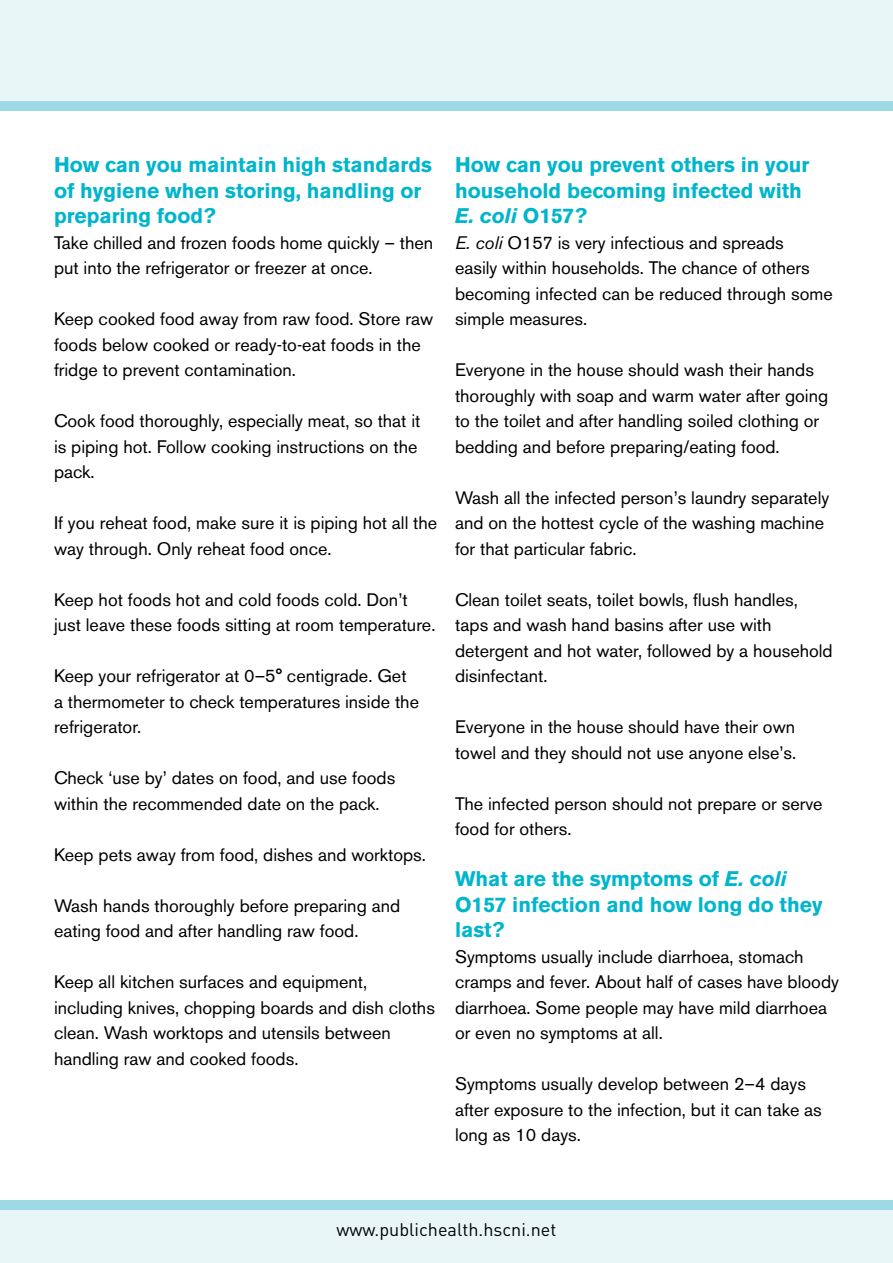
<style>
.page{position:relative;width:893px;height:1263px;background:#fff}
.page>*{position:absolute;margin:0;border:0;box-sizing:border-box;transform-origin:0 0}
.t1{font:700 21px/25.5px "Akzidenz Grotesk BE";color:#00b5cc}
.t2{font:18px/25.5px "Akzidenz Grotesk BE";color:#000}
.t3{font:18px "DIN";color:#000}
.s1{font-style:italic}
</style>
<div class="page">
<div style="left:1px;top:0;width:892px;height:107px;background:#e9f6f8"></div>
<div style="left:1px;top:1204px;width:892px;height:59px;background:#e9f6f8"></div>
<div style="left:1px;top:1199px;width:892px;height:10px;background:#9edae6"></div>
<div style="left:1px;top:101px;width:892px;height:10px;background:#9edae6"></div>
<p class="t1" style="left:54px;top:152px;width:379px">How can you maintain high standards of hygiene when storing, handling or preparing food?</p>
<p class="t2" style="left:54px;top:230px;width:381px">Take chilled and frozen foods home quickly – then put into the refrigerator or freezer at once.</p>
<p class="t2" style="left:54px;top:306px;width:381px">Keep cooked food away from raw food. Store raw foods below cooked or ready-to-eat foods in the fridge to prevent contamination.</p>
<p class="t2" style="left:54px;top:408px;width:368px">Cook food thoroughly, especially meat, so that it is piping hot. Follow cooking instructions on the pack.</p>
<p class="t2" style="left:54px;top:510px;width:385px">If you reheat food, make sure it is piping hot all the way through. Only reheat food once.</p>
<p class="t2" style="left:54px;top:587px;width:383px">Keep hot foods hot and cold foods cold. Don’t just leave these foods sitting at room temperature.</p>
<p class="t2" style="left:54px;top:663px;width:367px">Keep your refrigerator at 0–5° centigrade. Get a thermometer to check temperatures inside the refrigerator.</p>
<p class="t2" style="left:54px;top:765px;width:343px">Check ‘use by’ dates on food, and use foods within the recommended date on the pack.</p>
<p class="t2" style="left:54px;top:842px;width:374px">Keep pets away from food, dishes and worktops.</p>
<p class="t2" style="left:54px;top:893px;width:348px">Wash hands thoroughly before preparing and eating food and after handling raw food.</p>
<p class="t2" style="left:54px;top:969px;width:382px">Keep all kitchen surfaces and equipment, including knives, chopping boards and dish cloths clean. Wash worktops and utensils between handling raw and cooked foods.</p>
<p class="t1" style="left:455px;top:152px;width:356px">How can you prevent others in your household becoming infected with<br><span class="s1">E. coli</span> O157?</p>
<p class="t2" style="left:455px;top:230px;width:379px"><span class="s1">E. coli</span> O157 is very infectious and spreads<br>easily within households. The chance of others becoming infected can be reduced through some simple measures.</p>
<p class="t2" style="left:455px;top:357px;width:375px">Everyone in the house should wash their hands thoroughly with soap and warm water after going to the toilet and after handling soiled clothing or bedding and before preparing/eating food.</p>
<p class="t2" style="left:455px;top:485px;width:376px">Wash all the infected person’s laundry separately and on the hottest cycle of the washing machine for that particular fabric.</p>
<p class="t2" style="left:455px;top:587px;width:379px">Clean toilet seats, toilet bowls, flush handles, taps and wash hand basins after use with detergent and hot water, followed by a household disinfectant.</p>
<p class="t2" style="left:455px;top:714px;width:343px">Everyone in the house should have their own towel and they should not use anyone else’s.</p>
<p class="t2" style="left:455px;top:791px;width:369px">The infected person should not prepare or serve food for others.</p>
<p class="t1" style="left:455px;top:866px;width:369px">What are the symptoms of <span class="s1">E. coli<br></span>O157 infection and how long do they last?</p>
<p class="t2" style="left:455px;top:944px;width:385px">Symptoms usually include diarrhoea, stomach cramps and fever. About half of cases have bloody diarrhoea. Some people may have mild diarrhoea or even no symptoms at all.</p>
<p class="t2" style="left:455px;top:1071px;width:368px">Symptoms usually develop between 2–4 days after exposure to the infection, but it can take as long as 10 days.</p>
<p class="t3" style="left:336px;top:1218px;width:221px">www.publichealth.hscni.net</p>
</div>
